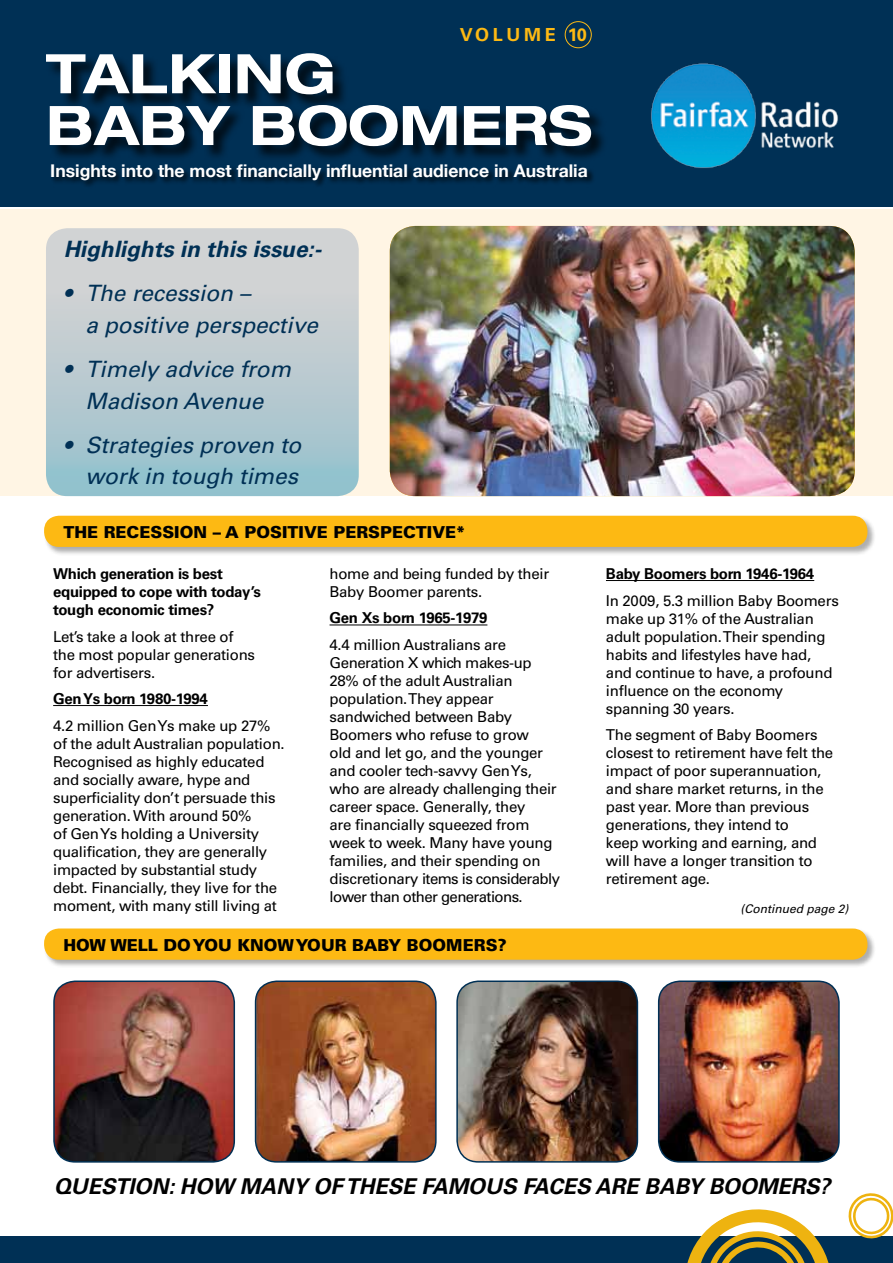
<style>
.page{position:relative;width:893px;height:1263px;background:#fff}
.page>*{position:absolute;margin:0;border:0;box-sizing:border-box;transform-origin:0 0}
.t1{font:700 expanded 54.6px/51.8px "Helvetica Neue";color:#fff}
.t2{font:italic 22.5px/31.5px "Univers";color:#003055}
.t3{font:italic 700 22.5px "Univers";color:#003055}
.t4{font:italic 700 21.75px "Univers";color:#000}
.t5{font:700 18px "Univers";letter-spacing:.2em;color:#fdb913}
.t6{font:700 17.55px "Helvetica Neue";color:#fff}
.t7{font:900 16.5px "Univers";color:#000}
.t8{font:15px/18px "Univers";letter-spacing:-.02em;color:#000}
.t9{font:700 15px/18px "Univers CE";letter-spacing:-.02em;color:#000}
.t10{font:italic 12px "Univers";color:#000}
</style>
<div class="page">
<div style="left:0;top:210px;width:893px;height:286px;background:#fff5e4"></div>
<img style="left:390px;top:226px;width:465px;height:270px">
<div style="left:0;top:0;width:893px;height:206px;background:#003055"></div>
<div style="left:0;top:1236px;width:893px;height:27px;background:#003055"></div>
<div style="left:565px;top:21px;width:27px;height:27px;border:1px solid #fdb913;border-radius:50%"></div>
<img style="left:651px;top:63px;width:188px;height:105px">
<div style="left:46px;top:54px;width:561px;height:109px;background:#000;opacity:.75"></div>
<div style="left:51px;top:165px;width:544px;height:24px;background:#000;opacity:.75"></div>
<div style="left:44px;top:515px;width:832px;height:41px;background:#000;opacity:.32"></div>
<div style="left:44px;top:516px;width:823px;height:31px;background:#fdb913;border-radius:15px"></div>
<svg style="left:687px;top:1193px;width:206px;height:70px"></svg>
<div style="left:46px;top:228px;width:313px;height:268px;background:linear-gradient(to bottom,#ded6d5,#97c1cd);border-radius:21px"></div>
<div style="left:44px;top:928px;width:832px;height:40px;background:#000;opacity:.32"></div>
<div style="left:44px;top:928px;width:823px;height:32px;background:#fdb913;border-radius:15px"></div>
<img style="left:55px;top:983px;width:179px;height:179px">
<div style="left:53px;top:980px;width:182px;height:182px;border:2px solid #003055;border-radius:21px"></div>
<img style="left:256px;top:983px;width:180px;height:179px">
<div style="left:255px;top:980px;width:182px;height:182px;border:2px solid #003055;border-radius:21px"></div>
<img style="left:459px;top:983px;width:178px;height:179px">
<div style="left:456px;top:980px;width:182px;height:182px;border:2px solid #003055;border-radius:21px"></div>
<img style="left:659px;top:983px;width:180px;height:179px">
<div style="left:658px;top:980px;width:182px;height:182px;border:2px solid #003055;border-radius:21px"></div>
<hr style="left:53px;top:705px;width:155px;height:1px;background:#000">
<hr style="left:330px;top:625px;width:157px;height:1px;background:#000">
<hr style="left:606px;top:580px;width:208px;height:1px;background:#000">
<p class="t5" style="left:460px;top:24px;width:128px">VOLUME 10</p>
<h1 class="t1" style="left:46px;top:46px;width:548px">TALKING<br>BABY BOOMERS</h1>
<p class="t6" style="left:50px;top:160px;width:539px">Insights into the most financially influential audience in Australia</p>
<h2 class="t3" style="left:64px;top:236px;width:259px">Highlights in this issue:-</h2>
<h2 class="t2" style="left:85px;top:278px;width:234px;text-indent:-22px">• The recession –<br>a positive perspective</h2>
<h2 class="t2" style="left:64px;top:354px;width:229px;text-align:center">• Timely advice from<br>Madison Avenue</h2>
<h2 class="t2" style="left:64px;top:429px;width:239px;text-align:right">• Strategies proven to work in tough times</h2>
<p class="t7" style="left:63px;top:521px;width:246px">THE RECESSION – A POSITIVE</p>
<p class="t7" style="left:333px;top:521px;width:134px">PERSPECTIVE *</p>
<p class="t9" style="left:53px;top:565px;width:209px">Which generation is best equipped to cope with today’s tough economic times?</p>
<p class="t8" style="left:53px;top:627px;width:203px">Let’s take a look at three of the most popular generations for advertisers.</p>
<p class="t9" style="left:53px;top:690px;width:156px">Gen Ys born 1980-1994</p>
<p class="t8" style="left:53px;top:716px;width:233px">4.2 million Gen Ys make up 27% of the adult Australian population.<br>Recognised as highly educated and socially aware, hype and superficiality don’t persuade this generation. With around 50%<br>of Gen Ys holding a University qualification, they are generally impacted by substantial study debt. Financially, they live for the moment, with many still living at</p>
<p class="t8" style="left:330px;top:565px;width:221px">home and being funded by their<br>Baby Boomer parents.</p>
<p class="t9" style="left:330px;top:610px;width:159px">Gen Xs born 1965-1979</p>
<p class="t8" style="left:330px;top:636px;width:232px">4.4 million Australians are<br>Generation X which makes-up<br>28% of the adult Australian population. They appear sandwiched between Baby<br>Boomers who refuse to grow<br>old and let go, and the younger and cooler tech-savvy Gen Ys, who are already challenging their career space. Generally, they<br>are financially squeezed from week to week. Many have young families, and their spending on discretionary items is considerably lower than other generations.</p>
<p class="t7" style="left:63px;top:934px;width:15px">HOW</p>
<p class="t7" style="left:110px;top:934px;width:142px">WELL DO YOU KNOW</p>
<p class="t7" style="left:296px;top:934px;width:139px">YO UR BABY BOOM</p>
<p class="t7" style="left:463px;top:934px;width:46px">ERS?</p>
<p class="t9" style="left:606px;top:565px;width:210px">Baby Boomers born 1946-1964</p>
<p class="t8" style="left:606px;top:591px;width:235px">In 2009, 5.3 million Baby Boomers make up 31% of the Australian adult population. Their spending habits and lifestyles have had, and continue to have, a profound influence on the economy spanning 30 years.</p>
<p class="t8" style="left:606px;top:726px;width:229px">The segment of Baby Boomers closest to retirement have felt the impact of poor superannuation, and share market returns, in the past year. More than previous generations, they intend to<br>keep working and earning, and will have a longer transition to retirement age.</p>
<p class="t10" style="left:741px;top:901px;width:110px">(Continued page 2)</p>
<h3 class="t4" style="left:54px;top:1174px;width:778px">QUESTION: HOW MANY OF THESE FAMOUS FACES ARE BABY BOOMERS?</h3>
</div>
